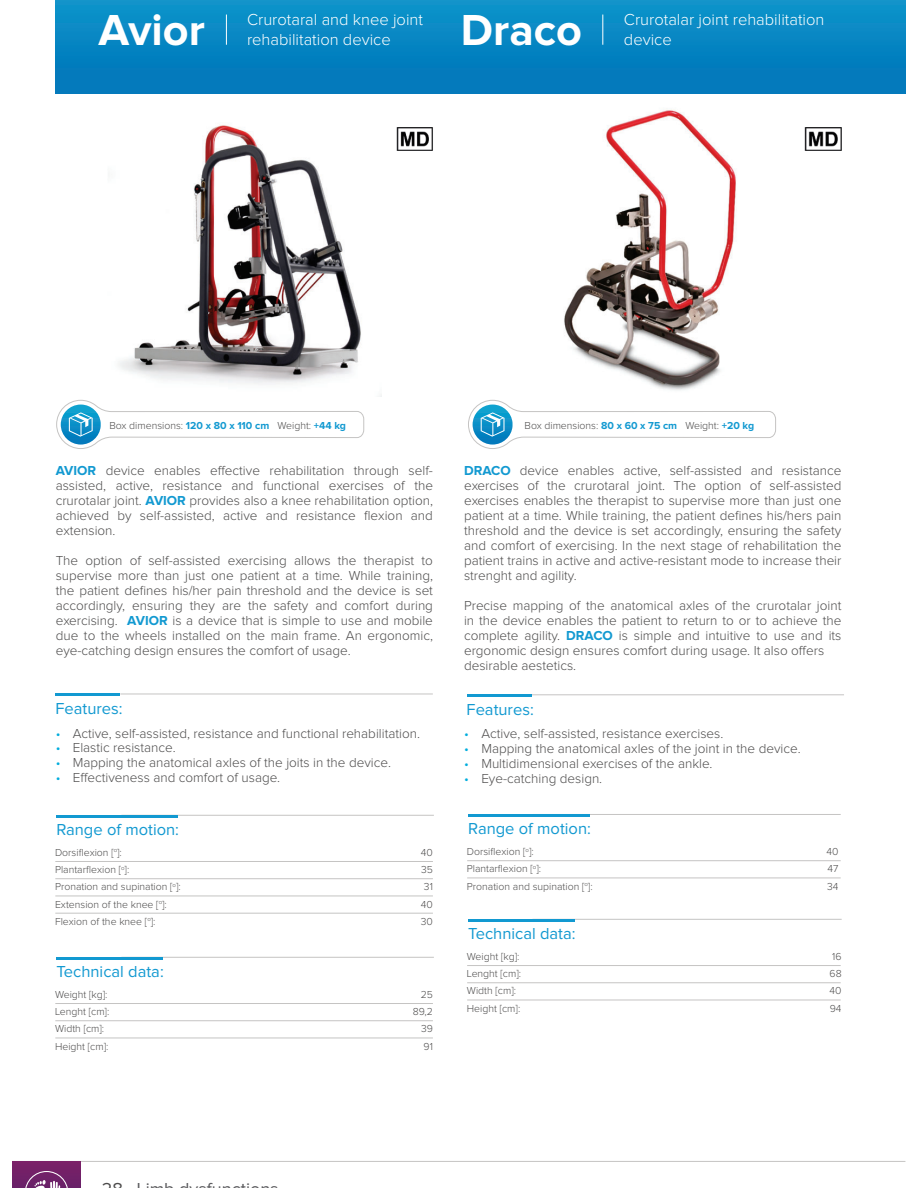
<style>
.page{position:relative;width:918px;height:1188px;background:#fff}
.page>*{position:absolute;margin:0;border:0;box-sizing:border-box;transform-origin:0 0}
.t1{font:700 45px "Proxima Nova";color:#fff}
.t2{font:300 16.5px/19.8px "Proxima Nova";color:#fff}
.t3{font:16.5px "Proxima Nova";color:#1299d1}
.t4{font:300 13.5px/15px "Proxima Nova";color:#4d4c4c;text-align:justify}
.t5{font:300 10.5px/17.2px "Proxima Nova";color:#4d4c4c}
.s1{font-weight:700;color:#1299d1}
.s2{color:#00addd}
</style>
<div class="page">
<div style="left:55px;top:0;width:850px;height:94px;background:linear-gradient(to bottom,#0d93ca,#0075b9)"></div>
<hr style="left:13px;top:1161px;width:892px;height:1px;background:#c5c4c3">
<div style="left:13px;top:1161px;width:67px;height:27px;background:#752068"></div>
<svg style="left:25px;top:1171px;width:43px;height:17px"></svg>
<hr style="left:226px;top:15px;width:1px;height:30px;background:#fff">
<hr style="left:121px;top:815px;width:313px;height:1px;background:#c5c4c3">
<hr style="left:56px;top:815px;width:122px;height:3px;background:#1299d1">
<hr style="left:120px;top:694px;width:313px;height:1px;background:#c5c4c3">
<hr style="left:55px;top:693px;width:65px;height:3px;background:#1299d1">
<hr style="left:55px;top:861px;width:378px;height:1px;background:#c5c4c3">
<hr style="left:55px;top:878px;width:378px;height:1px;background:#c5c4c3">
<hr style="left:55px;top:896px;width:378px;height:1px;background:#c5c4c3">
<hr style="left:55px;top:913px;width:378px;height:1px;background:#c5c4c3">
<hr style="left:121px;top:957px;width:313px;height:1px;background:#c5c4c3">
<hr style="left:56px;top:957px;width:107px;height:3px;background:#1299d1">
<hr style="left:55px;top:1003px;width:378px;height:1px;background:#c5c4c3">
<hr style="left:55px;top:1020px;width:378px;height:1px;background:#c5c4c3">
<hr style="left:55px;top:1038px;width:378px;height:1px;background:#c5c4c3">
<img style="left:119px;top:125px;width:263px;height:272px">
<hr style="left:602px;top:15px;width:1px;height:30px;background:#fff">
<img style="left:564px;top:110px;width:172px;height:280px">
<hr style="left:533px;top:814px;width:308px;height:1px;background:#c5c4c3">
<hr style="left:468px;top:814px;width:122px;height:3px;background:#1299d1">
<hr style="left:467px;top:860px;width:374px;height:1px;background:#c5c4c3">
<hr style="left:467px;top:878px;width:374px;height:1px;background:#c5c4c3">
<hr style="left:533px;top:919px;width:309px;height:1px;background:#c5c4c3">
<hr style="left:468px;top:919px;width:107px;height:3px;background:#1299d1">
<hr style="left:467px;top:965px;width:374px;height:1px;background:#c5c4c3">
<hr style="left:467px;top:983px;width:374px;height:1px;background:#c5c4c3">
<hr style="left:467px;top:1000px;width:374px;height:1px;background:#c5c4c3">
<hr style="left:532px;top:695px;width:312px;height:1px;background:#c5c4c3">
<hr style="left:467px;top:694px;width:65px;height:3px;background:#1299d1">
<svg style="left:56px;top:400px;width:308px;height:49px"></svg>
<svg style="left:468px;top:400px;width:308px;height:49px"></svg>
<img style="left:396px;top:127px;width:37px;height:24px">
<img style="left:804px;top:127px;width:37px;height:24px">
<h1 class="t1" style="left:99px;top:15px;width:108px">Avior</h1>
<p class="t2" style="left:247px;top:11px;width:177px">Crurotaral and knee joint rehabilitation device</p>
<h1 class="t1" style="left:461px;top:15px;width:123px">Draco</h1>
<p class="t2" style="left:624px;top:11px;width:202px">Crurotalar joint rehabilitation device</p>
<p class="t5" style="left:109px;top:417px;width:238px">Box dimensions: <span class="s1">120 x 80 x 110 cm</span> Weight: <span class="s1">+44 kg</span></p>
<p class="t5" style="left:525px;top:417px;width:231px">Box dimensions: <span class="s1">80 x 60 x 75 cm</span> Weight: <span class="s1">+20 kg</span></p>
<p class="t4" style="left:56px;top:464px;width:379px"><span class="s1">AVIOR</span> device enables effective rehabilitation through self&shy;assisted, active, resistance and functional exercises of the crurotalar joint. <span class="s1">AVIOR</span> provides also a knee rehabilitation option, achieved by self-assisted, active and resistance flexion and extension.</p>
<p class="t4" style="left:56px;top:554px;width:379px">The option of self-assisted exercising allows the therapist to supervise more than just one patient at a time. While training, the patient defines his/her pain threshold and the device is set accordingly, ensuring they are the safety and comfort during exercising. <span class="s1">AVIOR</span> is a device that is simple to use and mobile due to the wheels installed on the main frame. An ergonomic, eye-catching design ensures the comfort of usage.</p>
<p class="t3" style="left:55px;top:703px;width:69px">Features:</p>
<p class="t4" style="left:56px;top:727px;width:366px"><span class="s2">•</span> Active, self-assisted, resistance and functional rehabilitation.</p>
<p class="t4" style="left:56px;top:742px;width:121px"><span class="s2">•</span> Elastic resistance.</p>
<p class="t4" style="left:56px;top:757px;width:337px"><span class="s2">•</span> Mapping the anatomical axles of the joits in the device.</p>
<p class="t4" style="left:56px;top:772px;width:226px"><span class="s2">•</span> Effectiveness and comfort of usage.</p>
<p class="t3" style="left:56px;top:824px;width:124px">Range of motion:</p>
<p class="t5" style="left:55px;top:845px;width:127px">Dorsiflexion [<sup>o</sup>]:<br>Plantarflexion [<sup>o</sup>]:<br>Pronation and supination [<sup>o</sup>]:<br>Extension of the knee [<sup>o</sup>]:<br>Flexion of the knee [<sup>o</sup>]:</p>
<p class="t5" style="left:421px;top:845px;width:14px;text-align:center">40<br>35<br>31<br>40<br>30</p>
<p class="t3" style="left:56px;top:966px;width:109px">Technical data:</p>
<p class="t5" style="left:55px;top:987px;width:56px">Weight [kg]:<br>Lenght [cm]:<br>Width [cm]:<br>Height [cm]:</p>
<p class="t5" style="left:413px;top:987px;width:22px;text-align:right">25<br>89,2<br>39<br>91</p>
<p class="t4" style="left:464px;top:464px;width:379px"><span class="s1">DRACO</span> device enables active, self-assisted and resistance exercises of the crurotaral joint. The option of self-assisted exercises enables the therapist to supervise more than just one patient at a time. While training, the patient defines his/hers pain threshold and the device is set accordingly, ensuring the safety and comfort of exercising. In the next stage of rehabilitation the patient trains in active and active-resistant mode to increase their strenght and agility.</p>
<p class="t4" style="left:464px;top:599px;width:379px;text-align:left">Precise mapping of the anatomical axles of the crurotalar joint in the device enables the patient to return to or to achieve the complete agility. <span class="s1">DRACO</span> is simple and intuitive to use and its ergonomic design ensures comfort during usage. It also offers desirable aestetics.</p>
<p class="t3" style="left:467px;top:704px;width:69px">Features:</p>
<p class="t4" style="left:464px;top:728px;width:261px"><span class="s2">•</span> Active, self-assisted, resistance exercises.</p>
<p class="t4" style="left:464px;top:743px;width:338px"><span class="s2">•</span> Mapping the anatomical axles of the joint in the device.</p>
<p class="t4" style="left:464px;top:758px;width:250px"><span class="s2">•</span> Multidimensional exercises of the ankle.</p>
<p class="t4" style="left:464px;top:773px;width:139px"><span class="s2">•</span> Eye-catching design.</p>
<p class="t3" style="left:468px;top:824px;width:124px">Range of motion:</p>
<p class="t5" style="left:467px;top:844px;width:127px">Dorsiflexion [<sup>o</sup>]:<br>Plantarflexion [<sup>o</sup>]:<br>Pronation and supination [<sup>o</sup>]:</p>
<p class="t5" style="left:827px;top:844px;width:14px;text-align:justify">40<br>47<br>34</p>
<p class="t3" style="left:468px;top:929px;width:109px">Technical data:</p>
<p class="t5" style="left:467px;top:949px;width:56px">Weight [kg]:<br>Lenght [cm]:<br>Width [cm]:<br>Height [cm]:</p>
<p class="t5" style="left:830px;top:949px;width:14px;text-align:justify">16<br>68<br>40<br>94</p>
</div>
